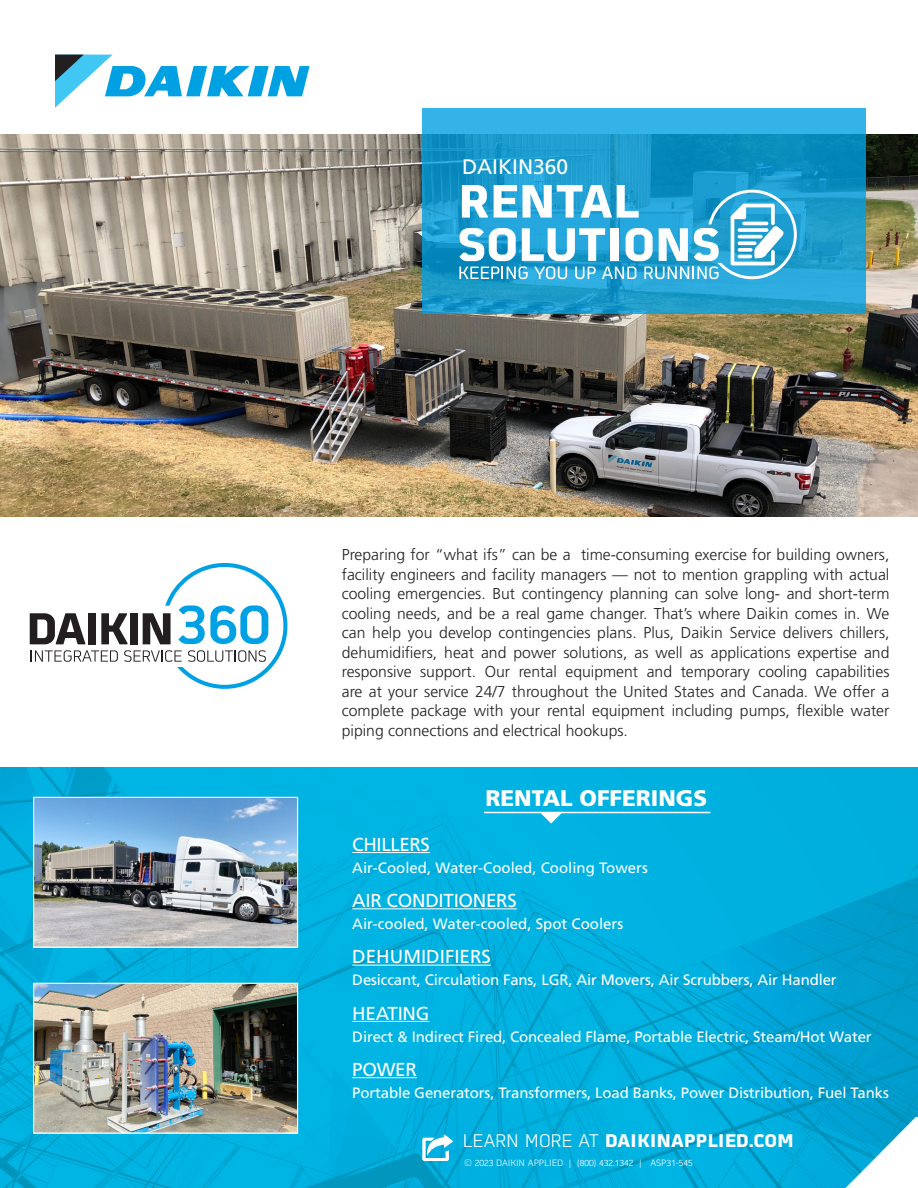
<style>
.page{position:relative;width:918px;height:1188px;background:#fff}
.page>*{position:absolute;margin:0;border:0;box-sizing:border-box;transform-origin:0 0}
.Body_01{font:900 22.5px "Frutiger LT Std";color:#fff}
.t1{font:21px "Frutiger LT Std";color:#fff}
.Body{font:18.75px "Frutiger LT Std";letter-spacing:-.015em;color:#fff}
.t2{font:700 18px "Martian B Thai";color:#fff}
.Body_01-2{font:300 15.75px/19.5px "Frutiger LT Std";color:#231f20;text-align:justify}
.Body-2{font:15px "Frutiger LT Std";letter-spacing:-.01em;color:#fff}
.t3{font:300 9px "Martian B Thai";color:#fff}
.s1{font-weight:300}
</style>
<div class="page">
<svg style="left:0;top:767px;width:918px;height:421px;background:#00addc"></svg>
<svg style="left:55px;top:55px;width:255px;height:53px"></svg>
<svg style="left:846px;top:1117px;width:72px;height:71px"></svg>
<svg style="left:422px;top:1134px;width:31px;height:27px"></svg>
<img style="left:0;top:134px;width:918px;height:382px">
<svg style="left:422px;top:108px;width:444px;height:205px;background:#1d9dcf"></svg>
<hr style="left:352px;top:852px;width:78px;height:1px;background:#fff">
<hr style="left:352px;top:908px;width:165px;height:1px;background:#fff">
<hr style="left:352px;top:965px;width:139px;height:1px;background:#fff">
<hr style="left:352px;top:1021px;width:77px;height:1px;background:#fff">
<hr style="left:352px;top:1077px;width:65px;height:1px;background:#fff">
<img style="left:35px;top:985px;width:261px;height:147px">
<div style="left:33px;top:983px;width:265px;height:151px;border:1px solid #fff"></div>
<img style="left:35px;top:799px;width:261px;height:147px">
<div style="left:33px;top:797px;width:265px;height:151px;border:1px solid #fff"></div>
<svg style="left:30px;top:563px;width:257px;height:126px"></svg>
<hr style="left:484px;top:812px;width:226px;height:1px;background:#fff">
<svg style="left:538px;top:813px;width:26px;height:12px"></svg>
<svg style="left:459px;top:185px;width:338px;height:94px"></svg>
<p class="t1" style="left:462px;top:154px;width:108px">DAIKIN360</p>
<p class="Body_01-2" style="left:342px;top:545px;width:549px">Preparing for “what ifs” can be a time-consuming exercise for building owners, facility engineers and facility managers — not to mention grappling with actual cooling emergencies. But contingency planning can solve long- and short-term cooling needs, and be a real game changer. That’s where Daikin comes in. We can help you develop contingencies plans. Plus, Daikin Service delivers chillers, dehumidifiers, heat and power solutions, as well as applications expertise and responsive support. Our rental equipment and temporary cooling capabilities are at your service 24/7 throughout the United States and Canada. We offer a complete package with your rental equipment including pumps, flexible water piping connections and electrical hookups.</p>
<p class="Body_01" style="left:486px;top:785px;width:223px">RENTAL OFFERINGS</p>
<p class="Body" style="left:352px;top:833px;width:79px">CHILLERS</p>
<p class="Body-2" style="left:352px;top:859px;width:297px">Air-Cooled, Water-Cooled, Cooling Towers</p>
<p class="Body" style="left:352px;top:889px;width:166px">AIR CONDITIONERS</p>
<p class="Body-2" style="left:352px;top:915px;width:272px">Air-cooled, Water-cooled, Spot Coolers</p>
<p class="Body" style="left:352px;top:946px;width:140px">DEHUMIDIFIERS</p>
<p class="Body-2" style="left:352px;top:971px;width:486px">Desiccant, Circulation Fans, LGR, Air Movers, Air Scrubbers, Air Handler</p>
<p class="Body" style="left:352px;top:1002px;width:79px">HEATING</p>
<p class="Body-2" style="left:352px;top:1028px;width:521px">Direct &amp; Indirect Fired, Concealed Flame, Portable Electric, Steam/Hot Water</p>
<p class="Body" style="left:352px;top:1058px;width:66px">POWER</p>
<p class="Body-2" style="left:352px;top:1084px;width:538px">Portable Generators, Transformers, Load Banks, Power Distribution, Fuel Tanks</p>
<p class="t2" style="left:462px;top:1125px;width:333px"><span class="s1">LEARN MORE AT</span> DAIKINAPPLIED.COM</p>
<p class="t3" style="left:465px;top:1156px;width:230px">© 2023 DAIKIN APPLIED | (800) 432.1342 | ASP31-545</p>
</div>
